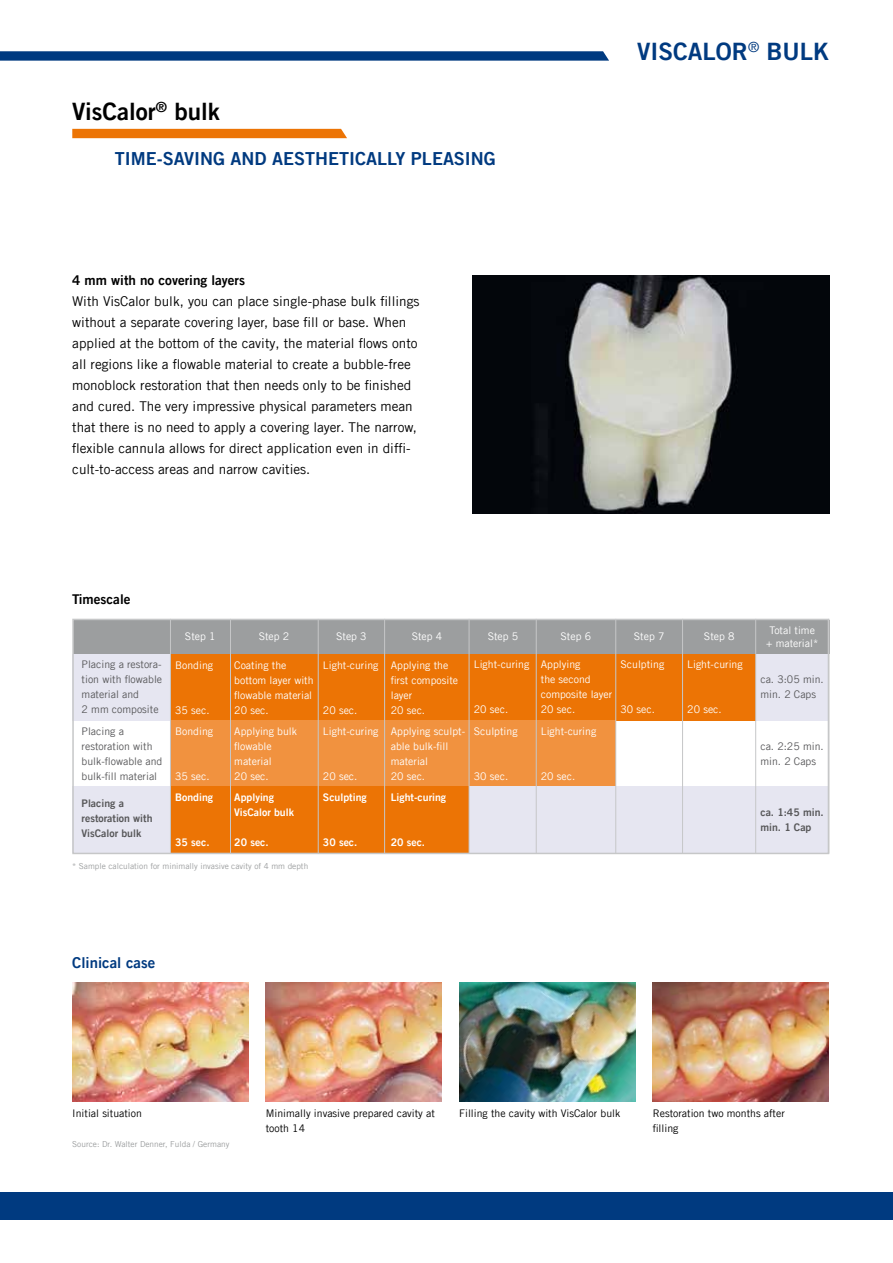
<style>
.page{position:relative;width:893px;height:1263px;background:#fff}
.page>*{position:absolute;margin:0;border:0;box-sizing:border-box;transform-origin:0 0}
.t1{font:24px "Trade Gothic LT Com Bd 2";color:#003a80}
.t2{font:24px "Trade Gothic LT Com Bd 2";color:#000}
.t3{font:18px "Trade Gothic LT Com Bd 2";color:#003a80}
.t4{font:15px "Trade Gothic LT Com Bd 2";color:#003a80}
.t5{font:13.5px/21px "Trade Gothic LT Com";color:#000}
.t6{font:13.5px "Trade Gothic LT Com Bd 2";color:#000}
.t7{font:10.5px/15px "Trade Gothic LT Com";color:#fff}
.t8{font:10.5px/15px "Trade Gothic LT Com";color:#58585a}
.t9{font:10.5px/15px "Trade Gothic LT Com";color:#000}
.t10{font:10.5px/15px "Trade Gothic LT Com Bd 2";color:#fff}
.t11{font:10.5px/15px "Trade Gothic LT Com Bd 2";color:#58585a}
.t12{font:8.25px "Trade Gothic LT Com";color:#9c9e9f}
</style>
<div class="page">
<svg style="left:0;top:51px;width:609px;height:10px;background:#114788"></svg>
<div style="left:0;top:1192px;width:893px;height:28px;background:#003a80"></div>
<img style="left:459px;top:983px;width:176px;height:119px">
<div style="left:73px;top:654px;width:756px;height:66px;background:#e6e6f1"></div>
<div style="left:72px;top:129px;width:275px;height:9px;background:#ec7405"></div>
<img style="left:472px;top:276px;width:357px;height:238px">
<div style="left:170px;top:654px;width:586px;height:66px;background:#ec7405"></div>
<div style="left:170px;top:720px;width:446px;height:66px;background:#f1923f"></div>
<div style="left:73px;top:786px;width:756px;height:67px;background:#e6e6f1"></div>
<div style="left:73px;top:620px;width:756px;height:34px;background:#9c9e9f"></div>
<div style="left:170px;top:786px;width:299px;height:67px;background:#ec7405"></div>
<hr style="left:170px;top:619px;width:1px;height:235px;background:#c6c7c8">
<hr style="left:230px;top:619px;width:1px;height:235px;background:#c6c7c8">
<hr style="left:318px;top:619px;width:1px;height:235px;background:#c6c7c8">
<hr style="left:384px;top:619px;width:1px;height:235px;background:#c6c7c8">
<hr style="left:469px;top:619px;width:1px;height:235px;background:#c6c7c8">
<hr style="left:536px;top:619px;width:1px;height:235px;background:#c6c7c8">
<hr style="left:615px;top:619px;width:1px;height:235px;background:#c6c7c8">
<hr style="left:682px;top:619px;width:1px;height:235px;background:#c6c7c8">
<hr style="left:755px;top:619px;width:1px;height:235px;background:#c6c7c8">
<div style="left:72px;top:619px;width:757px;height:235px;border:2px solid #c6c7c8"></div>
<img style="left:72px;top:983px;width:176px;height:119px">
<img style="left:266px;top:983px;width:176px;height:119px">
<img style="left:653px;top:983px;width:176px;height:119px">
<h1 class="t2" style="left:72px;top:97px;width:149px">VisCalor<sup>®</sup> bulk</h1>
<h2 class="t3" style="left:115px;top:147px;width:383px">TI ME-SAVI NG AND AESTHETICALLY PLEASI NG</h2>
<p class="t6" style="left:72px;top:272px;width:174px">4 mm with no covering layers</p>
<p class="t5" style="left:72px;top:291px;width:349px">With VisCalor bulk, you can place single-phase bulk fillings without a separate covering layer, base fill or base. When applied at the bottom of the cavity, the material flows onto all regions like a flowable material to create a bubble-free monoblock restoration that then needs only to be finished and cured. The very impressive physical parameters mean that there is no need to apply a covering layer. The narrow, flexible cannula allows for direct application even in diffi&shy;cult-to-access areas and narrow cavities.</p>
<p class="t6" style="left:72px;top:591px;width:60px">Timescale</p>
<h1 class="t1" style="left:637px;top:37px;width:193px">VisCalor<sup>®</sup> Bulk</h1>
<p class="t8" style="left:82px;top:657px;width:82px">Placing a restora&shy;tion with flowable material and<br>2 mm composite</p>
<p class="t8" style="left:82px;top:723px;width:82px">Placing a restoration with bulk-flowable and bulk-fill material</p>
<p class="t11" style="left:82px;top:796px;width:72px">Placing a restoration with<br>VisCalor bulk</p>
<p class="t7" style="left:185px;top:629px;width:32px">Step 1</p>
<p class="t7" style="left:259px;top:629px;width:32px">Step 2</p>
<p class="t7" style="left:336px;top:629px;width:32px">Step 3</p>
<p class="t7" style="left:412px;top:629px;width:32px">Step 4</p>
<p class="t7" style="left:488px;top:629px;width:32px">Step 5</p>
<p class="t7" style="left:560px;top:629px;width:32px">Step 6</p>
<p class="t7" style="left:634px;top:629px;width:32px">Step 7</p>
<p class="t7" style="left:704px;top:629px;width:32px">Step 8</p>
<p class="t7" style="left:474px;top:657px;width:57px">Light-curing</p>
<p class="t7" style="left:474px;top:699px;width:45px;line-height:21.3px">20 sec.<br>Sculpting</p>
<p class="t7" style="left:474px;top:768px;width:36px">30 sec.</p>
<p class="t7" style="left:541px;top:657px;width:73px">Applying<br>the second composite layer<br>20 sec.</p>
<p class="t7" style="left:541px;top:723px;width:57px">Light-curing</p>
<p class="t7" style="left:541px;top:768px;width:36px">20 sec.</p>
<p class="t7" style="left:620px;top:657px;width:45px">Sculpting</p>
<p class="t7" style="left:620px;top:702px;width:36px">30 sec.</p>
<p class="t7" style="left:687px;top:657px;width:57px">Light-curing</p>
<p class="t7" style="left:687px;top:702px;width:36px">20 sec.</p>
<p class="t7" style="left:175px;top:657px;width:39px">Bonding</p>
<p class="t7" style="left:175px;top:699px;width:39px;line-height:21.3px">35 sec.<br>Bonding</p>
<p class="t7" style="left:175px;top:768px;width:36px">35 sec.</p>
<p class="t10" style="left:175px;top:790px;width:39px">Bonding</p>
<p class="t10" style="left:175px;top:835px;width:36px">35 sec.</p>
<p class="t7" style="left:234px;top:657px;width:81px">Coating the bottom layer with flowable material<br>20 sec.</p>
<p class="t7" style="left:234px;top:723px;width:64px">Applying bulk flowable material<br>20 sec.</p>
<p class="t10" style="left:234px;top:790px;width:61px">Applying<br>VisCalor bulk</p>
<p class="t10" style="left:234px;top:835px;width:36px">20 sec.</p>
<p class="t7" style="left:391px;top:657px;width:69px">Applying the first composite layer<br>20 sec.</p>
<p class="t7" style="left:391px;top:724px;width:76px">Applying sculpt&shy;able bulk-fill material<br>20 sec.</p>
<p class="t10" style="left:391px;top:790px;width:57px">Light-curing</p>
<p class="t10" style="left:391px;top:835px;width:36px">20 sec.</p>
<p class="t7" style="left:323px;top:657px;width:57px">Light-curing</p>
<p class="t7" style="left:323px;top:699px;width:57px;line-height:21.3px">20 sec.<br>Light-curing</p>
<p class="t7" style="left:323px;top:769px;width:36px">20 sec.</p>
<p class="t10" style="left:323px;top:790px;width:45px">Sculpting</p>
<p class="t10" style="left:323px;top:835px;width:36px">30 sec.</p>
<p class="t12" style="left:72px;top:861px;width:237px">* Sample calculation for minimally invasive cavity of 4 mm depth</p>
<p class="t7" style="left:766px;top:624px;width:54px;line-height:12.6px;text-align:center">Total time + material*</p>
<p class="t8" style="left:760px;top:672px;width:65px">ca. 3:05 min. min. 2 Caps</p>
<p class="t8" style="left:760px;top:738px;width:65px">ca. 2:25 min. min. 2 Caps</p>
<p class="t11" style="left:760px;top:805px;width:65px">ca. 1:45 min. min. 1 Cap</p>
<p class="t4" style="left:72px;top:953px;width:84px">Clinical case</p>
<p class="t9" style="left:72px;top:1105px;width:71px">Initial situation</p>
<p class="t9" style="left:266px;top:1105px;width:171px">Minimally invasive prepared cavity at</p>
<p class="t9" style="left:459px;top:1105px;width:163px">Filling the cavity with VisCalor bulk</p>
<p class="t9" style="left:266px;top:1120px;width:41px">tooth 14</p>
<p class="t12" style="left:72px;top:1139px;width:159px">Source: Dr. Walter Denner, Fulda / Germany</p>
<p class="t9" style="left:653px;top:1105px;width:134px">Restoration two months after filling</p>
</div>
